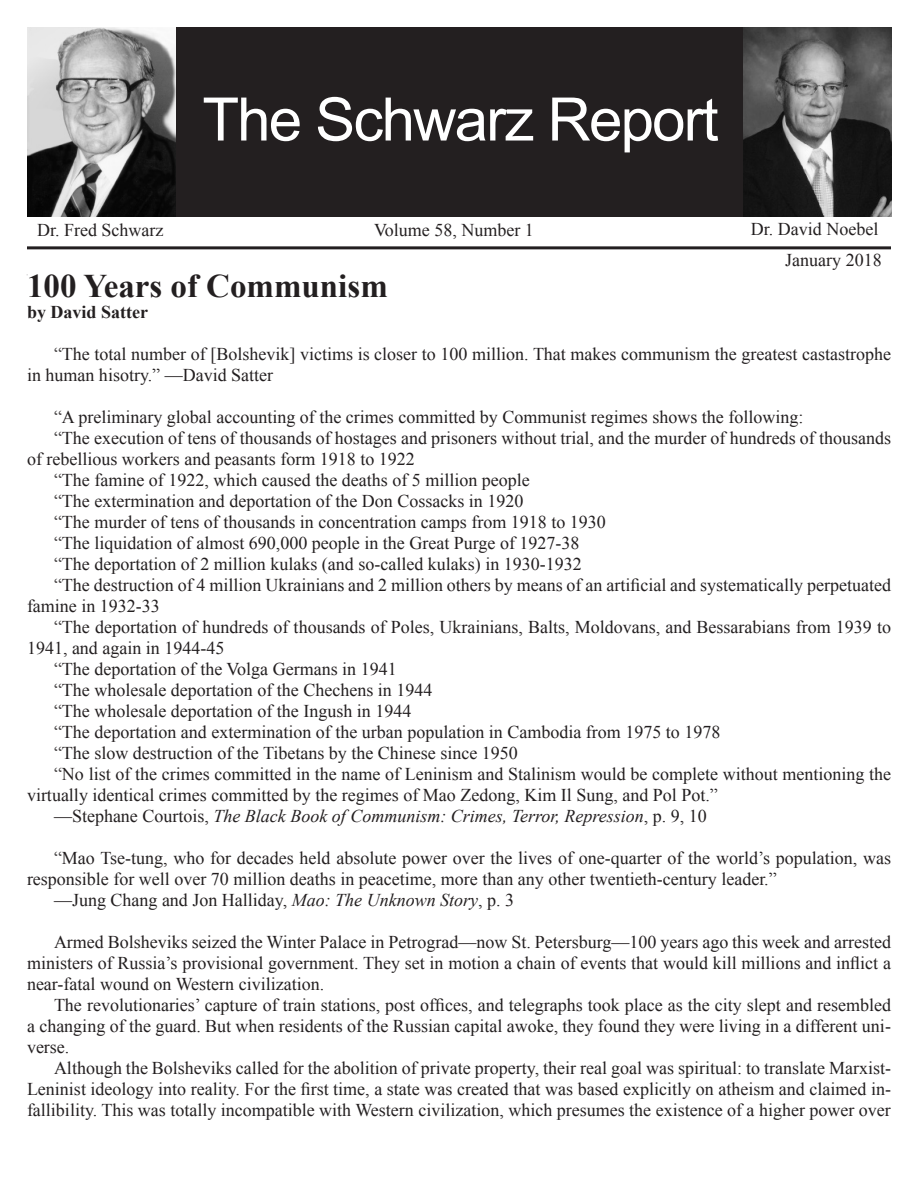
<style>
.page{position:relative;width:918px;height:1188px;background:#fff}
.page>*{position:absolute;margin:0;border:0;box-sizing:border-box;transform-origin:0 0}
.t1{font:60px "Arial";letter-spacing:-.03em;color:#fff}
.t2{font:700 33px "Times New Roman";color:#231f20}
.t3{font:18px/21px "Times New Roman";color:#231f20}
.t4{font:italic 18px "Times New Roman";color:#231f20}
.t5{font:700 18px "Times New Roman";color:#231f20}
.s1{font-style:normal}
.s2{font-style:italic}
</style>
<div class="page">
<img style="left:743px;top:27px;width:148px;height:190px">
<div style="left:176px;top:27px;width:567px;height:190px;background:#231f20"></div>
<hr style="left:27px;top:246px;width:864px;height:3px;background:#231f20">
<img style="left:27px;top:27px;width:149px;height:190px">
<p class="t1" style="left:202px;top:80px;width:518px">The Schwarz Report</p>
<p class="t3" style="left:37px;top:219px;width:128px">Dr. Fred Schwarz</p>
<p class="t3" style="left:374px;top:219px;width:161px">Volume 58, Number 1</p>
<p class="t3" style="left:751px;top:218px;width:129px">Dr. David Noebel</p>
<p class="t3" style="left:785px;top:249px;width:98px">January 2018</p>
<p class="t2" style="left:27px;top:264px;width:362px">100 Years of Communism</p>
<p class="t5" style="left:27px;top:300px;width:122px">by David Satter</p>
<p class="t3" style="left:27px;top:344px;width:866px;text-indent:27px">“The total number of [Bolshevik] victims is closer to 100 million. That makes communism the greatest castastrophe in human hisotry.” —David Satter</p>
<p class="t3" style="left:54px;top:407px;width:751px">“A preliminary global accounting of the crimes committed by Communist regimes shows the following:</p>
<p class="t3" style="left:27px;top:428px;width:866px;text-indent:27px">“The execution of tens of thousands of hostages and prisoners without trial, and the murder of hundreds of thousands of rebellious workers and peasants form 1918 to 1922</p>
<p class="t3" style="left:54px;top:470px;width:477px">“The famine of 1922, which caused the deaths of 5 million people</p>
<p class="t3" style="left:54px;top:491px;width:471px">“The extermination and deportation of the Don Cossacks in 1920</p>
<p class="t3" style="left:54px;top:512px;width:553px">“The murder of tens of thousands in concentration camps from 1918 to 1930</p>
<p class="t3" style="left:54px;top:533px;width:527px">“The liquidation of almost 690,000 people in the Great Purge of 1927-38</p>
<p class="t3" style="left:54px;top:554px;width:529px">“The deportation of 2 million kulaks (and so-called kulaks) in 1930-1932</p>
<p class="t3" style="left:27px;top:575px;width:866px;text-indent:27px">“The destruction of 4 million Ukrainians and 2 million others by means of an artificial and systematically perpetuated famine in 1932-33</p>
<p class="t3" style="left:27px;top:617px;width:866px;text-indent:27px">“The deportation of hundreds of thousands of Poles, Ukrainians, Balts, Moldovans, and Bessarabians from 1939 to<br>1941, and again in 1944-45</p>
<p class="t3" style="left:54px;top:659px;width:344px">“The deportation of the Volga Germans in 1941</p>
<p class="t3" style="left:54px;top:680px;width:380px">“The wholesale deportation of the Chechens in 1944</p>
<p class="t3" style="left:54px;top:701px;width:359px">“The wholesale deportation of the Ingush in 1944</p>
<p class="t3" style="left:54px;top:722px;width:668px">“The deportation and extermination of the urban population in Cambodia from 1975 to 1978</p>
<p class="t3" style="left:54px;top:743px;width:465px">“The slow destruction of the Tibetans by the Chinese since 1950</p>
<p class="t3" style="left:27px;top:764px;width:866px;text-indent:27px">“No list of the crimes committed in the name of Leninism and Stalinism would be complete without mentioning the virtually identical crimes committed by the regimes of Mao Zedong, Kim Il Sung, and Pol Pot.”</p>
<p class="t4" style="left:54px;top:804px;width:654px"><span class="s1">—Stephane Courtois,</span> The Black Book of Communism: Crimes, Terror, Repression<span class="s1">, p. 9, 10</span></p>
<p class="t3" style="left:27px;top:848px;width:866px;text-indent:27px">“Mao Tse-tung, who for decades held absolute power over the lives of one-quarter of the world’s population, was responsible for well over 70 million deaths in peacetime, more than any other twentieth-century leader.”</p>
<p class="t3" style="left:54px;top:890px;width:462px">—Jung Chang and Jon Halliday, <span class="s2">Mao: The Unknown Story</span>, p. 3</p>
<p class="t3" style="left:27px;top:932px;width:866px;text-align:justify;text-indent:27px">Armed Bolsheviks seized the Winter Palace in Petrograd—now St. Petersburg—100 years ago this week and arrested ministers of Russia’s provisional government. They set in motion a chain of events that would kill millions and inflict a near-fatal wound on Western civilization.</p>
<p class="t3" style="left:27px;top:995px;width:866px;text-align:justify;text-indent:27px">The revolutionaries’ capture of train stations, post offices, and telegraphs took place as the city slept and resembled a changing of the guard. But when residents of the Russian capital awoke, they found they were living in a different uni&shy;verse.</p>
<p class="t3" style="left:27px;top:1058px;width:866px;text-align:justify;text-indent:27px">Although the Bolsheviks called for the abolition of private property, their real goal was spiritual: to translate Marxist-Leninist ideology into reality. For the first time, a state was created that was based explicitly on atheism and claimed in&shy;fallibility. This was totally incompatible with Western civilization, which presumes the existence of a higher power over</p>
</div>
